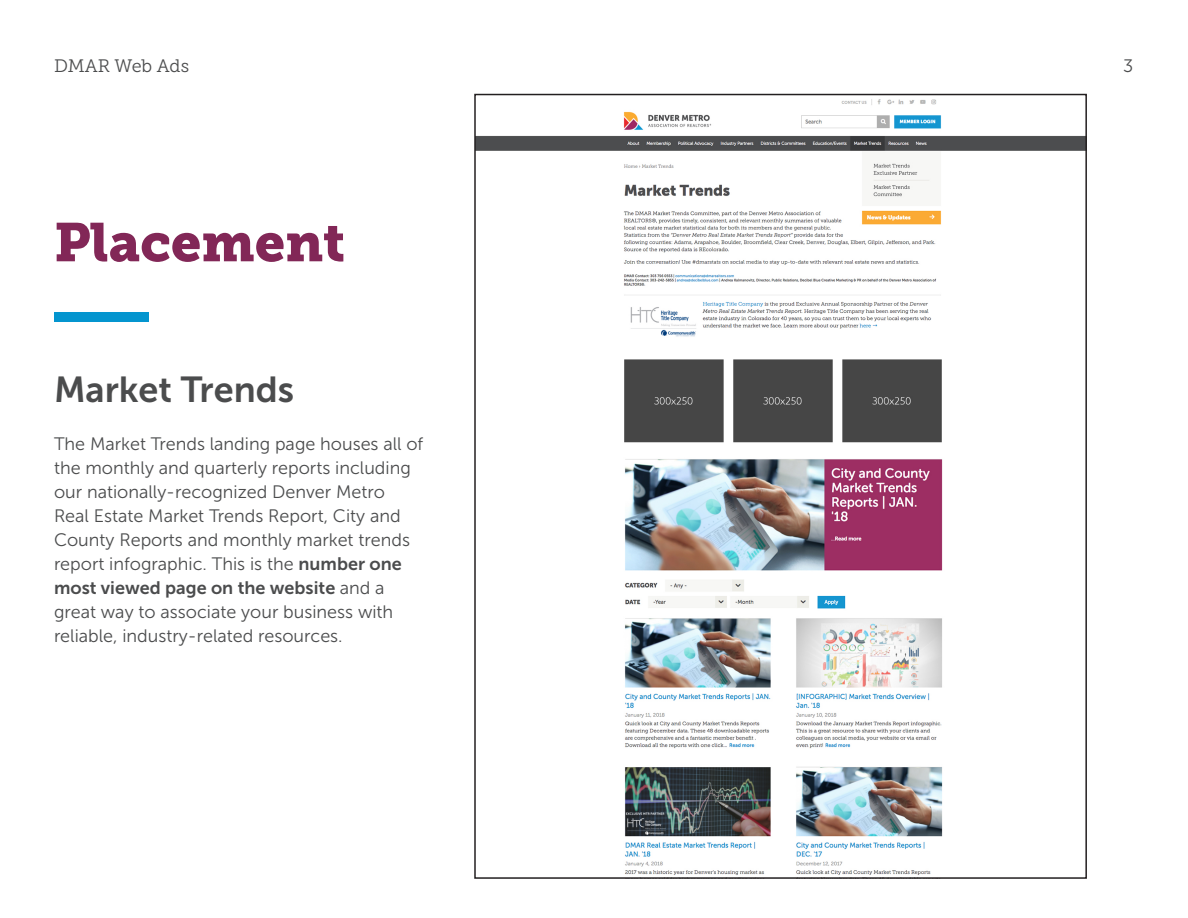
<style>
.page{position:relative;width:1188px;height:918px;background:#fff}
.page>*{position:absolute;margin:0;border:0;box-sizing:border-box;transform-origin:0 0}
.t1{font:54px "Museo Slab 900";color:#822757}
.t2{font:36px "Museo Sans 700";color:#4b4c4d}
.t3{font:18px/24px "Museo Sans 300";color:#4b4c4d}
.t4{font:18px "Museo Slab 300";color:#4b4c4d}
.s1{font-family:"Museo Sans 700"}
</style>
<div class="page">
<img style="left:477px;top:99px;width:607px;height:776px">
<div style="left:54px;top:312px;width:94px;height:10px;background:#0495cf"></div>
<p class="t4" style="left:54px;top:56px;width:137px">DMAR Web Ads</p>
<p class="t3" style="left:1123px;top:54px;width:12px">3</p>
<p class="t1" style="left:54px;top:211px;width:293px">Placement</p>
<p class="t2" style="left:54px;top:370px;width:242px">Market Trends</p>
<p class="t3" style="left:54px;top:432px;width:371px">The Market Trends landing page houses all of the monthly and quarterly reports including our nationally-recognized Denver Metro Real Estate Market Trends Report, City and County Reports and monthly market trends report infographic. This is the <span class="s1">number one most viewed page on the website</span> and a great way to associate your business with reliable, industry-related resources.</p>
</div>
